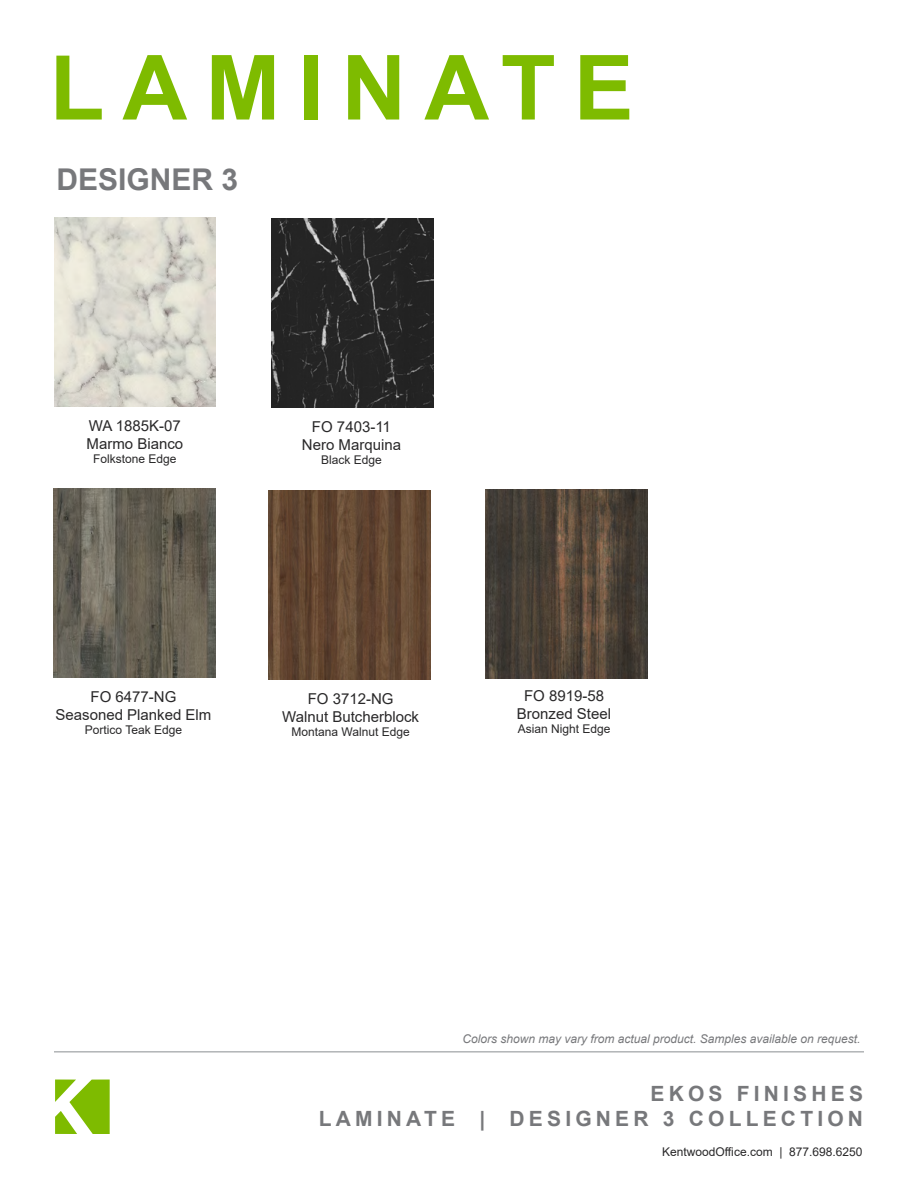
<style>
.page{position:relative;width:918px;height:1188px;background:#fff}
.page>*{position:absolute;margin:0;border:0;box-sizing:border-box;transform-origin:0 0}
.t1{font:700 90px "Arial";letter-spacing:.2em;color:#7ebb00}
.t2{font:700 30px "Arial";color:#77787b}
.t3{font:700 21px/25.2px "Arial";letter-spacing:.2em;color:#77787b;text-align:right}
.t4{font:15px/18px "Arial";color:#292829;text-align:center}
.t5{font:12px "Arial";color:#292829}
.t6{font:italic 12px "Arial";color:#77787b}
</style>
<div class="page">
<svg style="left:55px;top:1080px;width:55px;height:54px"></svg>
<hr style="left:54px;top:1051px;width:810px;height:2px;background:#b1b4b6">
<img style="left:271px;top:218px;width:162px;height:189px">
<img style="left:54px;top:489px;width:162px;height:189px">
<img style="left:485px;top:490px;width:162px;height:189px">
<img style="left:54px;top:218px;width:162px;height:189px">
<img style="left:269px;top:490px;width:162px;height:189px">
<h1 class="t1" style="left:50px;top:24px;width:586px">LAMINATE</h1>
<h2 class="t2" style="left:56px;top:158px;width:183px">DESIGNER 3</h2>
<p class="t4" style="left:87px;top:417px;width:98px;text-align:left">WA 1885K-07<br>Marmo Bianco</p>
<p class="t5" style="left:93px;top:451px;width:85px">Folkstone Edge</p>
<p class="t4" style="left:302px;top:417px;width:101px">FO 7403-11<br>Nero Marquina</p>
<p class="t5" style="left:321px;top:452px;width:62px">Black Edge</p>
<p class="t4" style="left:56px;top:687px;width:157px">FO 6477-NG<br>Seasoned Planked Elm</p>
<p class="t5" style="left:85px;top:722px;width:99px">Portico Teak Edge</p>
<p class="t4" style="left:282px;top:689px;width:138px">FO 3712-NG<br>Walnut Butcherblock</p>
<p class="t5" style="left:291px;top:724px;width:120px">Montana Walnut Edge</p>
<p class="t4" style="left:517px;top:686px;width:96px">FO 8919-58<br>Bronzed Steel</p>
<p class="t5" style="left:518px;top:721px;width:94px">Asian Night Edge</p>
<p class="t6" style="left:462px;top:1031px;width:400px">Colors shown may vary from actual product. Samples available on request.</p>
<h3 class="t3" style="left:319px;top:1081px;width:546px">EKOS FINISHES<br>LAMINATE | DESIGNER 3 COLLECTION</h3>
<p class="t5" style="left:662px;top:1143px;width:202px">KentwoodOffice.com | 877.698.6250</p>
</div>
